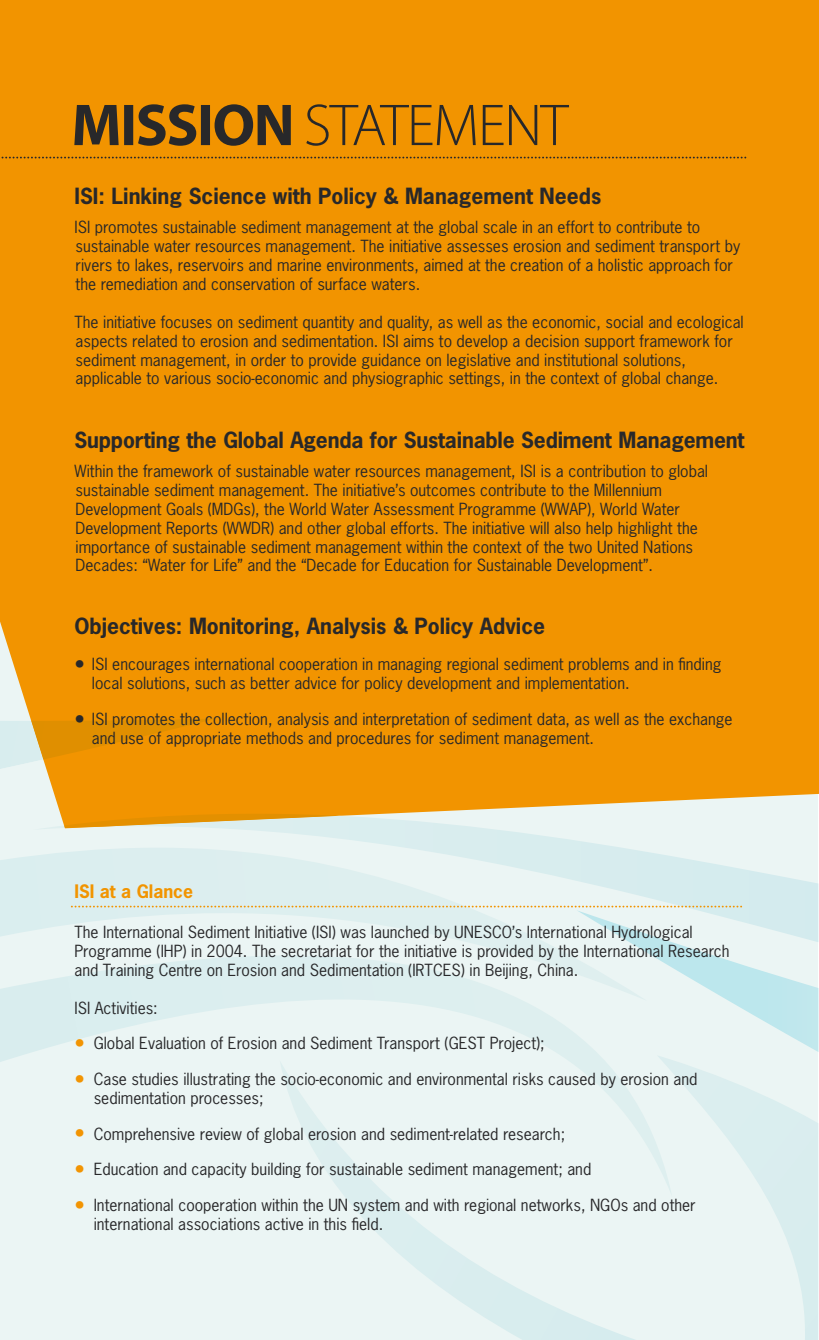
<style>
.page{position:relative;width:819px;height:1340px;background:#fff}
.page>*{position:absolute;margin:0;border:0;box-sizing:border-box;transform-origin:0 0}
.t1{font:300 59.5px "Myriad Pro";letter-spacing:-.025em;color:#28282a}
.t2{font:700 21px "News Gothic Std";color:#28282a}
.t3{font:700 17.5px "News Gothic Std";color:#f29400}
.t4{font:15.75px/18.9px "News Gothic Std";color:#28282a}
.s1{font-weight:700}
.s2{font-size:21px}
.s3{font-size:21px;color:#f29402}
</style>
<div class="page">
<div style="left:0;top:0;width:818px;height:1339px;background:#ebf5f4"></div>
<div style="left:0;top:0;width:819px;height:815px;background:#f29400"></div>
<svg style="left:44px;top:815px;width:770px;height:68px"></svg>
<svg style="left:64px;top:813px;width:275px;height:15px"></svg>
<svg style="left:0;top:847px;width:647px;height:89px"></svg>
<svg style="left:0;top:718px;width:216px;height:51px;background:#e8a22a"></svg>
<svg style="left:0;top:976px;width:657px;height:186px"></svg>
<svg style="left:280px;top:1060px;width:356px;height:279px"></svg>
<svg style="left:818px;top:1124px;width:1px;height:215px"></svg>
<svg style="left:657px;top:1056px;width:161px;height:283px"></svg>
<svg style="left:2px;top:157px;width:744px;height:1px"></svg>
<svg style="left:71px;top:883px;width:748px;height:169px"></svg>
<h1 class="t1" style="left:71px;top:89px;width:498px"><span class="s1">MISSION</span> STATEMENT</h1>
<h2 class="t2" style="left:74px;top:182px;width:528px">ISI: Linking Science with Policy &amp; Management Needs</h2>
<p class="t4" style="left:74px;top:218px;width:667px">ISI promotes sustainable sediment management at the global scale in an effort to contribute to sustainable water resources management. The initiative assesses erosion and sediment transport by rivers to lakes, reservoirs and marine environments, aimed at the creation of a holistic approach for the remediation and conservation of surface waters.</p>
<p class="t4" style="left:74px;top:312px;width:670px">The initiative focuses on sediment quantity and quality, as well as the economic, social and ecological aspects related to erosion and sedimentation. ISI aims to develop a decision support framework for sediment management, in order to provide guidance on legislative and institutional solutions, applicable to various socio-economic and physiographic settings, in the context of global change.</p>
<h2 class="t2" style="left:74px;top:425px;width:671px">Supporting the Global Agenda for Sustainable Sediment Management</h2>
<p class="t4" style="left:74px;top:461px;width:635px">Within the framework of sustainable water resources management, ISI is a contribution to global sustainable sediment management. The initiative’s outcomes contribute to the Millennium Development Goals (MDGs), the World Water Assessment Programme (WWAP), World Water Development Reports (WWDR) and other global efforts. The initiative will also help highlight the importance of sustainable sediment management within the context of the two United Nations Decades: “Water for Life” and the “Decade for Education for Sustainable Development”.</p>
<h2 class="t2" style="left:74px;top:612px;width:472px">Objectives: Monitoring, Analysis &amp; Policy Advice</h2>
<p class="t4" style="left:92px;top:654px;width:631px;text-indent:-17px"><span class="s2">•</span> ISI encourages international cooperation in managing regional sediment problems and in finding local solutions, such as better advice for policy development and implementation.</p>
<p class="t4" style="left:92px;top:709px;width:642px;text-indent:-17px"><span class="s2">•</span> ISI promotes the collection, analysis and interpretation of sediment data, as well as the exchange and use of appropriate methods and procedures for sediment management.</p>
<p class="t3" style="left:74px;top:879px;width:120px">ISI at a Glance</p>
<p class="t4" style="left:74px;top:922px;width:656px">The International Sediment Initiative (ISI) was launched by UNESCO’s International Hydrological<br>Programme (IHP) in 2004. The secretariat for the initiative is provided by the International Research and Training Centre on Erosion and Sedimentation (IRTCES) in Beijing, China.</p>
<p class="t4" style="left:74px;top:998px;width:85px">ISI Activities:</p>
<p class="t4" style="left:74px;top:1033px;width:472px"><span class="s3">•</span> Global Evaluation of Erosion and Sediment Transport (GEST Project);</p>
<p class="t4" style="left:94px;top:1069px;width:605px;text-indent:-19px"><span class="s3">•</span> Case studies illustrating the socio-economic and environmental risks caused by erosion and sedimentation processes;</p>
<p class="t4" style="left:74px;top:1124px;width:492px"><span class="s3">•</span> Comprehensive review of global erosion and sediment-related research;</p>
<p class="t4" style="left:74px;top:1159px;width:518px"><span class="s3">•</span> Education and capacity building for sustainable sediment management; and</p>
<p class="t4" style="left:94px;top:1195px;width:603px;text-indent:-19px"><span class="s3">•</span> International cooperation within the UN system and with regional networks, NGOs and other international associations active in this field.</p>
</div>
